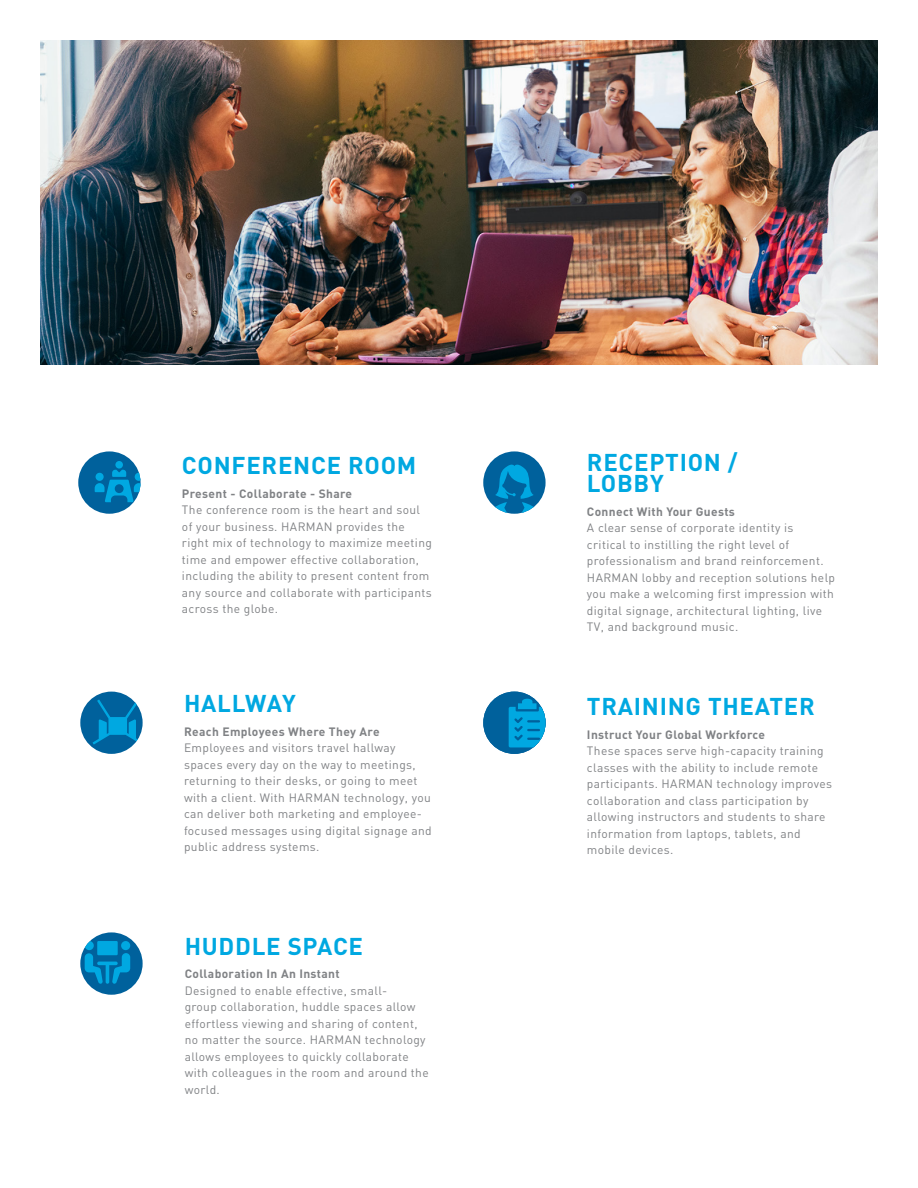
<style>
.page{position:relative;width:918px;height:1188px;background:#fff}
.page>*{position:absolute;margin:0;border:0;box-sizing:border-box;transform-origin:0 0}
.t1{font:700 24px "DIN";letter-spacing:.03em;color:#00a8e1}
.t2{font:12px/16.5px "DIN";letter-spacing:.03em;color:#808285}
.t3{font:700 12px "DIN";letter-spacing:.03em;color:#808285}
</style>
<div class="page">
<img style="left:40px;top:40px;width:838px;height:324px">
<div style="left:78px;top:451px;width:63px;height:63px;background:#00619c;border-radius:50%"></div>
<svg style="left:95px;top:461px;width:46px;height:41px"></svg>
<div style="left:80px;top:932px;width:63px;height:63px;background:#00619c;border-radius:50%"></div>
<svg style="left:85px;top:941px;width:45px;height:43px"></svg>
<div style="left:97px;top:941px;width:21px;height:14px;background:#00a8e1"></div>
<div style="left:483px;top:451px;width:63px;height:63px;background:#00619c;border-radius:50%"></div>
<svg style="left:489px;top:462px;width:51px;height:52px"></svg>
<div style="left:80px;top:692px;width:63px;height:62px;background:#00619c;border-radius:50%"></div>
<svg style="left:93px;top:700px;width:50px;height:44px"></svg>
<div style="left:483px;top:692px;width:63px;height:62px;background:#00619c;border-radius:50%"></div>
<svg style="left:508px;top:699px;width:38px;height:48px"></svg>
<p class="t1" style="left:182px;top:450px;width:236px">CONFERENCE ROOM</p>
<p class="t3" style="left:182px;top:485px;width:172px">Present - Collaborate - Share</p>
<p class="t2" style="left:182px;top:501px;width:252px">The conference room is the heart and soul of your business. HARMAN provides the right mix of technology to maximize meeting time and empower effective collaboration, including the ability to present content from any source and collaborate with participants across the globe.</p>
<p class="t1" style="left:184px;top:688px;width:113px">HALLWAY</p>
<p class="t3" style="left:184px;top:723px;width:197px">Reach Employees Where They Are</p>
<p class="t2" style="left:184px;top:739px;width:249px">Employees and visitors travel hallway spaces every day on the way to meetings, returning to their desks, or going to meet with a client. With HARMAN technology, you can deliver both marketing and employee&shy;focused messages using digital signage and public address systems.</p>
<p class="t1" style="left:185px;top:931px;width:180px">HUDDLE SPACE</p>
<p class="t3" style="left:185px;top:966px;width:156px">Collaboration In An Instant</p>
<p class="t2" style="left:185px;top:982px;width:246px">Designed to enable effective, small-<br>group collaboration, huddle spaces allow effortless viewing and sharing of content, no matter the source. HARMAN technology allows employees to quickly collaborate with colleagues in the room and around the world.</p>
<p class="t1" style="left:587px;top:447px;width:152px">RECEPTION /</p>
<p class="t1" style="left:587px;top:468px;width:78px">LOBBY</p>
<p class="t3" style="left:587px;top:504px;width:150px">Connect With Your Guests</p>
<p class="t2" style="left:587px;top:519px;width:250px">A clear sense of corporate identity is critical to instilling the right level of professionalism and brand reinforcement.<br>HARMAN lobby and reception solutions help you make a welcoming first impression with digital signage, architectural lighting, live TV, and background music.</p>
<p class="t1" style="left:587px;top:691px;width:229px">TRAINING THEATER</p>
<p class="t3" style="left:587px;top:727px;width:179px">Instruct Your Global Workforce</p>
<p class="t2" style="left:587px;top:742px;width:247px">These spaces serve high-capacity training classes with the ability to include remote participants. HARMAN technology improves collaboration and class participation by allowing instructors and students to share information from laptops, tablets, and mobile devices.</p>
</div>
